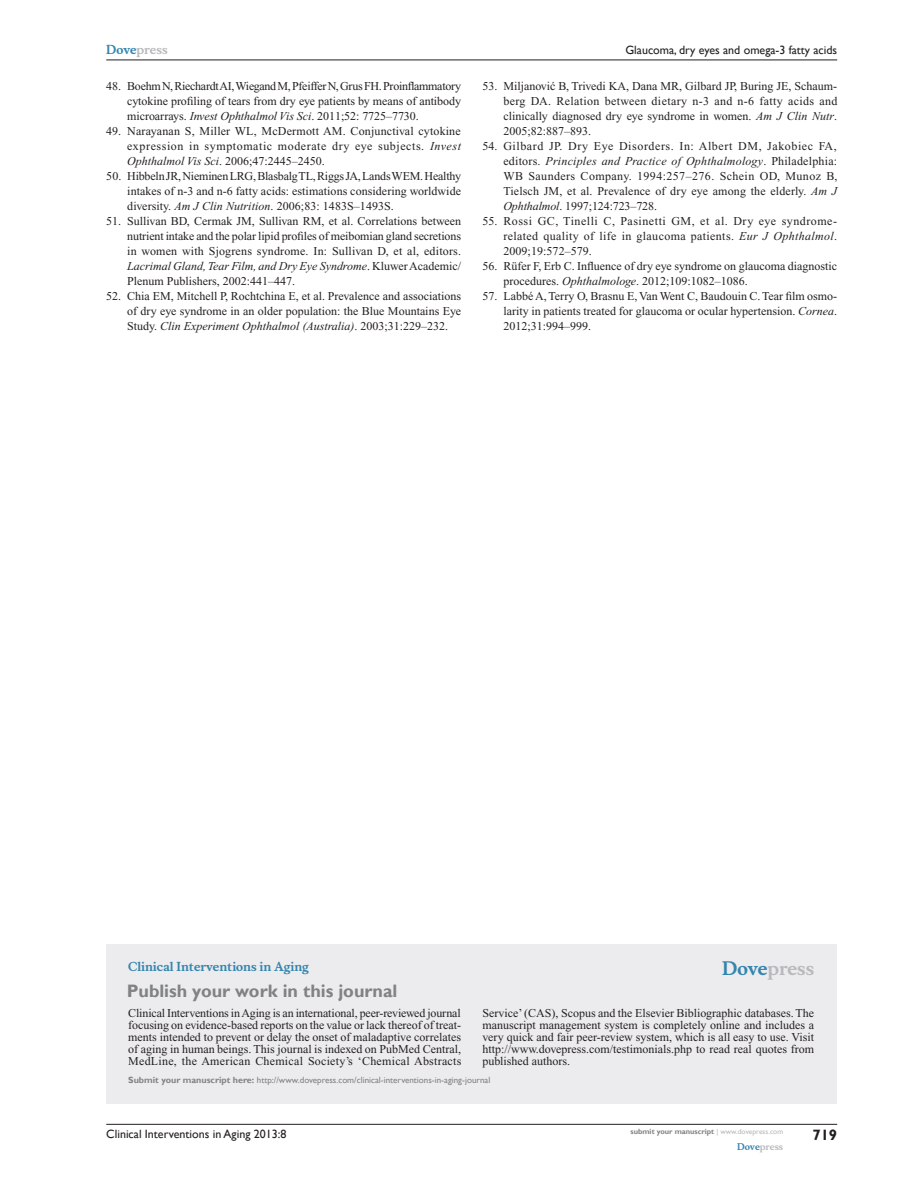
<style>
.page{position:relative;width:918px;height:1188px;background:#fff}
.page>*{position:absolute;margin:0;border:0;box-sizing:border-box;transform-origin:0 0}
.t1{font:700 18px "Gill Sans";color:#808285}
.t2{font:700 18px "Musee";color:#b8b9bc}
.t3{font:700 15px "Gill Sans";color:#231f20}
.t4{font:12px/15px "Times New Roman";color:#231f20;text-align:justify}
.t5{font:12px "Gill Sans";color:#231f20}
.t6{font:700 12px "Musee";color:#3485ae}
.t7{font:700 12px "Musee";color:#b8b9bc}
.t8{font:9px "Gill Sans";color:#808285}
.t9{font:700 9px "Musee";color:#b8b9bc}
.t10{font:700 7.5px "Gill Sans";color:#808285}
.s1{color:#3485ae}
.s2{font-style:italic}
.s3{font-style:inherit}
.s4{font-weight:700}
.s5{font-weight:400;color:#b8b9bc}
</style>
<div class="page">
<div style="left:106px;top:944px;width:731px;height:159px;background:#ececee"></div>
<hr style="left:106px;top:1124px;width:731px;height:1px;background:#231f20">
<hr style="left:106px;top:60px;width:731px;height:1px;background:#231f20">
<p class="t7" style="left:106px;top:43px;width:63px"><span class="s1">Dove</span>press</p>
<p class="t4" style="left:127px;top:79px;width:335px;text-indent:-21px">48. Boehm N, Riechardt AI, Wiegand M, Pfeiffer N, Grus FH. Proinflammatory cytokine profiling of tears from dry eye patients by means of antibody microarrays. <span class="s2">Invest Ophthalmol Vis Sci</span>. 2011;52: 7725–7730.</p>
<p class="t4" style="left:127px;top:124px;width:335px;text-indent:-21px">49. Narayanan S, Miller WL, McDermott AM. Conjunctival cytokine expression in symptomatic moderate dry eye subjects. <span class="s2">Invest Ophthalmol Vis Sci</span>. 2006;47:2445–2450.</p>
<p class="t4" style="left:127px;top:169px;width:335px;text-indent:-21px">50. Hibbeln JR, Nieminen LRG, Blasbalg TL, Riggs JA, Lands WEM. Healthy intakes of n-3 and n-6 fatty acids: estimations considering worldwide diversity. <span class="s2">Am J Clin Nutrition</span>. 2006;83: 1483S–1493S.</p>
<p class="t4" style="left:127px;top:214px;width:335px;text-indent:-21px">51. Sullivan BD, Cermak JM, Sullivan RM, et al. Correlations between nutrient intake and the polar lipid profiles of meibomian gland secretions in women with Sjogrens syndrome. In: Sullivan D, et al, editors.<br><span class="s2">Lacrimal Gland, Tear Film, and Dry Eye Syndrome</span>. Kluwer Academic/ Plenum Publishers, 2002:441–447.</p>
<p class="t4" style="left:127px;top:289px;width:335px;text-indent:-21px">52. Chia EM, Mitchell P, Rochtchina E, et al. Prevalence and associations of dry eye syndrome in an older population: the Blue Mountains Eye Study. <span class="s2">Clin Experiment Ophthalmol (Australia)</span>. 2003;31:229–232.</p>
<p class="t5" style="left:625px;top:43px;width:213px">Glaucoma, dry eyes and omega-3 fatty acids</p>
<p class="t4" style="left:503px;top:79px;width:336px;text-indent:-21px">53. Miljanovi<span class="s3">ć</span> B, Trivedi KA, Dana MR, Gilbard JP, Buring JE, Schaum&shy;berg DA. Relation between dietary n-3 and n-6 fatty acids and clinically diagnosed dry eye syndrome in women. <span class="s2">Am J Clin Nutr</span>.<br>2005;82:887–893.</p>
<p class="t4" style="left:503px;top:139px;width:336px;text-indent:-21px">54. Gilbard JP. Dry Eye Disorders. In: Albert DM, Jakobiec FA, editors. <span class="s2">Principles and Practice of Ophthalmology</span>. Philadelphia:<br>WB Saunders Company. 1994:257–276. Schein OD, Munoz B, Tielsch JM, et al. Prevalence of dry eye among the elderly. <span class="s2">Am J Ophthalmol</span>. 1997;124:723–728.</p>
<p class="t4" style="left:503px;top:214px;width:335px;text-indent:-21px">55. Rossi GC, Tinelli C, Pasinetti GM, et al. Dry eye syndrome&shy;related quality of life in glaucoma patients. <span class="s2">Eur J Ophthalmol</span>.<br>2009;19:572–579.</p>
<p class="t4" style="left:503px;top:259px;width:335px;text-indent:-21px">56. Rüfer F, Erb C. Influence of dry eye syndrome on glaucoma diagnostic procedures. <span class="s2">Ophthalmologe</span>. 2012;109:1082–1086.</p>
<p class="t4" style="left:503px;top:289px;width:335px;text-indent:-21px">57. Labbé A, Terry O, Brasnu E, Van Went C, Baudouin C. Tear film osmo&shy;larity in patients treated for glaucoma or ocular hypertension. <span class="s2">Cornea</span>.<br>2012;31:994–999.</p>
<p class="t6" style="left:128px;top:959px;width:182px">Clinical Interventions in Aging</p>
<h1 class="t1" style="left:127px;top:980px;width:272px">Publish your work in this journal</h1>
<h1 class="t2" style="left:722px;top:958px;width:94px"><span class="s1">Dove</span>press</h1>
<p class="t4" style="left:128px;top:1007px;width:335px;line-height:12px">Clinical Interventions in Aging is an international, peer-reviewed journal focusing on evidence-based reports on the value or lack thereof of treat&shy;ments intended to prevent or delay the onset of maladaptive correlates of aging in human beings. This journal is indexed on PubMed Central, MedLine, the American Chemical Society’s ‘Chemical Abstracts</p>
<p class="t4" style="left:482px;top:1007px;width:333px;line-height:12px">Service’ (CAS), Scopus and the Elsevier Bibliographic databases. The manuscript management system is completely online and includes a very quick and fair peer-review system, which is all easy to use. Visit http://www.dovepress.com/testimonials.php to read real quotes from published authors.</p>
<p class="t8" style="left:128px;top:1075px;width:364px"><span class="s4">Submit your manuscript here:</span> http://www.dovepress.com/clinical-interventions-in-aging-journal</p>
<p class="t5" style="left:106px;top:1126px;width:182px">Clinical Interventions in Aging 2013:8</p>
<p class="t10" style="left:631px;top:1127px;width:154px">submit your manuscript <span class="s5">| www.dovepress.com</span></p>
<p class="t9" style="left:737px;top:1141px;width:48px"><span class="s1">Dove</span>press</p>
<p class="t3" style="left:812px;top:1126px;width:26px">719</p>
</div>
